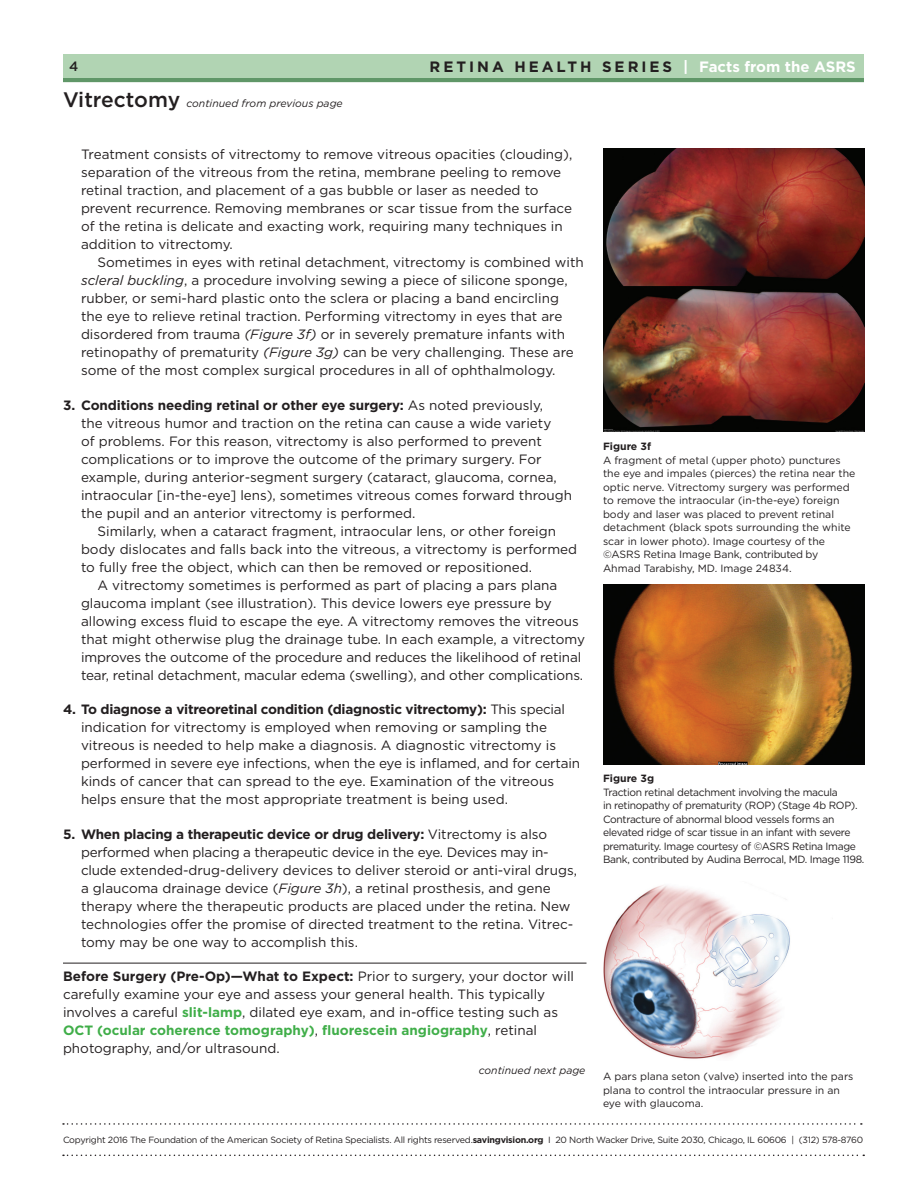
<style>
.page{position:relative;width:918px;height:1188px;background:#fff}
.page>*{position:absolute;margin:0;border:0;box-sizing:border-box;transform-origin:0 0}
.t1{font:700 15px "Gotham";letter-spacing:.2em;color:#231f20}
.t2{font:13.5px/18px "Gotham";color:#231f20}
.t3{font:500 13.5px "Gotham";color:#231f20}
.t4{font:10.5px/13.5px "Gotham";letter-spacing:-.015em;color:#231f20}
.t5{font:italic 10.5px "Gotham";color:#231f20}
.t6{font:700 10.5px "Gotham";color:#231f20}
.t7{font:9px "Gotham";letter-spacing:-.025em;color:#231f20}
.s1{color:#fff}
.s2{font-weight:500;font-style:normal;font-size:21px}
.s3{font-style:italic}
.s4{font-weight:700}
.s5{font-weight:700;color:#40ae49}
</style>
<div class="page">
<hr style="left:63px;top:78px;width:801px;height:4px;background:#609768">
<div style="left:63px;top:54px;width:801px;height:24px;background:#b1d4b3"></div>
<svg style="left:63px;top:1123px;width:799px;height:2px"></svg>
<svg style="left:63px;top:1155px;width:801px;height:1px"></svg>
<hr style="left:63px;top:963px;width:523px;height:1px;background:#231f20">
<img style="left:603px;top:148px;width:261px;height:284px">
<img style="left:603px;top:585px;width:261px;height:180px">
<img style="left:603px;top:885px;width:187px;height:174px">
<p class="t1" style="left:429px;top:57px;width:428px">RETINA HEALTH SERIES <span class="s1">| Factsfrom the ASRS</span></p>
<p class="t3" style="left:69px;top:58px;width:11px">4</p>
<p class="t5" style="left:63px;top:96px;width:281px"><span class="s2">Vitrectomy</span> continued from previous page</p>
<p class="t2" style="left:81px;top:145px;width:493px">Treatment consists of vitrectomy to remove vitreous opacities (clouding), separation of the vitreous from the retina, membrane peeling to remove retinal traction, and placement of a gas bubble or laser as needed to prevent recurrence. Removing membranes or scar tissue from the surface of the retina is delicate and exacting work, requiring many techniques in addition to vitrectomy.</p>
<p class="t2" style="left:81px;top:253px;width:504px;text-indent:16px">Sometimes in eyes with retinal detachment, vitrectomy is combined with <span class="s3">scleral buckling</span>, a procedure involving sewing a piece of silicone sponge, rubber, or semi-hard plastic onto the sclera or placing a band encircling the eye to relieve retinal traction. Performing vitrectomy in eyes that are disordered from trauma <span class="s3">(Figure 3f)</span> or in severely premature infants with retinopathy of prematurity <span class="s3">(Figure 3g)</span> can be very challenging. These are some of the most complex surgical procedures in all of ophthalmology.</p>
<p class="t2" style="left:81px;top:396px;width:493px;text-indent:-18px"><span class="s4">3. Conditions needing retinal or other eye surgery:</span> As noted previously,<br>the vitreous humor and traction on the retina can cause a wide variety<br>of problems. For this reason, vitrectomy is also performed to prevent complications or to improve the outcome of the primary surgery. For example, during anterior-segment surgery (cataract, glaucoma, cornea, intraocular [in-the-eye] lens), sometimes vitreous comes forward through the pupil and an anterior vitrectomy is performed.</p>
<p class="t2" style="left:81px;top:522px;width:498px;text-indent:16px">Similarly, when a cataract fragment, intraocular lens, or other foreign body dislocates and falls back into the vitreous, a vitrectomy is performed to fully free the object, which can then be removed or repositioned.</p>
<p class="t2" style="left:81px;top:576px;width:506px;text-indent:16px">A vitrectomy sometimes is performed as part of placing a pars plana glaucoma implant (see illustration). This device lowers eye pressure by allowing excess fluid to escape the eye. A vitrectomy removes the vitreous that might otherwise plug the drainage tube. In each example, a vitrectomy improves the outcome of the procedure and reduces the likelihood of retinal tear, retinal detachment, macular edema (swelling), and other complications.</p>
<p class="t2" style="left:81px;top:700px;width:501px;text-indent:-18px"><span class="s4">4. To diagnose a vitreoretinal condition (diagnostic vitrectomy):</span> This special indication for vitrectomy is employed when removing or sampling the vitreous is needed to help make a diagnosis. A diagnostic vitrectomy is performed in severe eye infections, when the eye is inflamed, and for certain kinds of cancer that can spread to the eye. Examination of the vitreous helps ensure that the most appropriate treatment is being used.</p>
<p class="t2" style="left:81px;top:825px;width:498px;text-indent:-18px"><span class="s4">5. When placing a therapeutic device or drug delivery:</span> Vitrectomy is also performed when placing a therapeutic device in the eye. Devices may in&shy;clude extended-drug-delivery devices to deliver steroid or anti-viral drugs, a glaucoma drainage device (<span class="s3">Figure 3h</span>), a retinal prosthesis, and gene therapy where the therapeutic products are placed under the retina. New technologies offer the promise of directed treatment to the retina. Vitrec&shy;tomy may be one way to accomplish this.</p>
<p class="t2" style="left:63px;top:967px;width:513px"><span class="s4">Before Surgery (Pre-Op)—What to Expect:</span> Prior to surgery, your doctor will carefully examine your eye and assess your general health. This typically involves a careful <span class="s5">slit-lamp</span>, dilated eye exam, and in-office testing such as <span class="s5">OCT (ocular coherence tomography)</span>, <span class="s5">fluorescein angiography</span>, retinal photography, and/or ultrasound.</p>
<p class="t5" style="left:479px;top:1063px;width:108px">continued next page</p>
<p class="t6" style="left:603px;top:440px;width:50px">Figure 3f</p>
<p class="t4" style="left:603px;top:453px;width:254px">A fragment of metal (upper photo) punctures the eye and impales (pierces) the retina near the optic nerve. Vitrectomy surgery was performed to remove the intraocular (in-the-eye) foreign body and laser was placed to prevent retinal detachment (black spots surrounding the white scar in lower photo). Image courtesy of the ©ASRS Retina Image Bank, contributed by Ahmad Tarabishy, MD. Image 24834.</p>
<p class="t6" style="left:603px;top:772px;width:53px">Figure 3g</p>
<p class="t4" style="left:603px;top:785px;width:263px">Traction retinal detachment involving the macula<br>in retinopathy of prematurity (ROP) (Stage 4b ROP).<br>Contracture of abnormal blood vessels forms an elevated ridge of scar tissue in an infant with severe prematurity. Image courtesy of ©ASRS Retina Image Bank, contributed by Audina Berrocal, MD. Image 1198.</p>
<p class="t4" style="left:603px;top:1070px;width:252px">A pars plana seton (valve) inserted into the pars plana to control the intraocular pressure in an eye with glaucoma.</p>
<p class="t7" style="left:63px;top:1134px;width:802px">Copyright 2016 The Foundation of the American Society of Retina Specialists. All rights reserved.<span class="s4">savingvision.org</span> I 20 North Wacker Drive, Suite 2030, Chicago, IL 60606 | (312) 578-8760</p>
</div>
